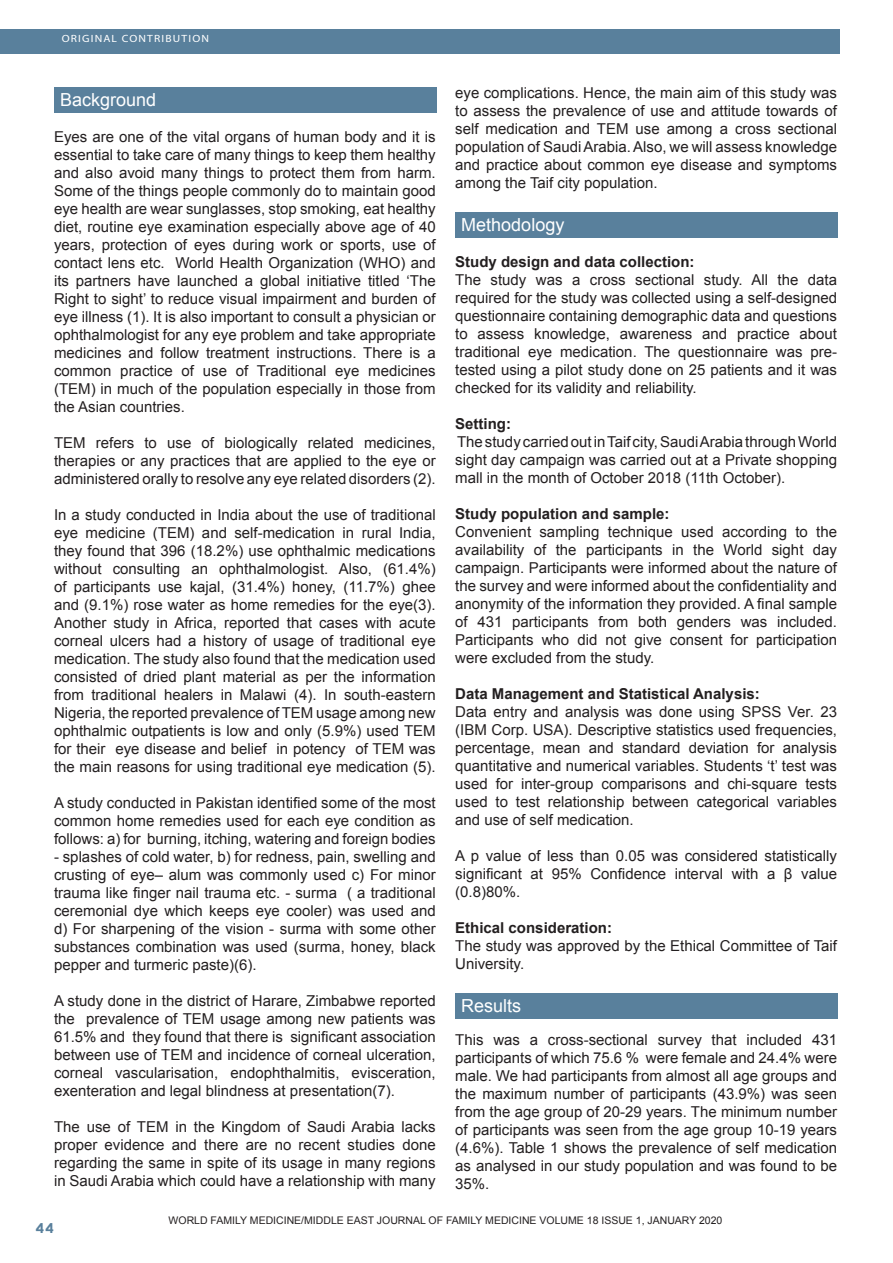
<style>
.page{position:relative;width:893px;height:1263px;background:#fff}
.page>*{position:absolute;margin:0;border:0;box-sizing:border-box;transform-origin:0 0}
.Footnote_Text{font:18px "Arial";color:#fff}
.Footnote_Text-2{font:15px/18px "Arial";color:#231f20;text-align:justify}
.Footnote_Text-3{font:700 15px "Arial";color:#231f20}
.t1{font:700 13.5px "Century Gothic";color:#59809c;scale:1.1 1}
.Footnote_Text-4{font:10.5px "Arial";color:#231f20}
.t2{font:10.5px "Myriad";letter-spacing:.1em;color:#fff;scale:1.1 1}
</style>
<div class="page">
<div style="left:0;top:30px;width:840px;height:24px;background:#59809c"></div>
<div style="left:54px;top:87px;width:382px;height:25px;background:#59809c"></div>
<div style="left:455px;top:212px;width:383px;height:25px;background:#59809c"></div>
<div style="left:455px;top:993px;width:383px;height:25px;background:#59809c"></div>
<p class="t2" style="left:62px;top:34px;width:135px">ORIGINAL CONTRIBUTION</p>
<p class="Footnote_Text-2" style="left:455px;top:84px;width:383px">eye complications. Hence, the main aim of this study was to assess the prevalence of use and attitude towards of self medication and TEM use among a cross sectional population of Saudi Arabia. Also, we will assess knowledge and practice about common eye disease and symptoms among the Taif city population.</p>
<p class="Footnote_Text" style="left:461px;top:213px;width:105px">Methodology</p>
<p class="Footnote_Text-3" style="left:455px;top:252px;width:241px">Study design and data collection:</p>
<p class="Footnote_Text-2" style="left:455px;top:271px;width:383px">The study was a cross sectional study. All the data required for the study was collected using a self-designed questionnaire containing demographic data and questions to assess knowledge, awareness and practice about traditional eye medication. The questionnaire was pre&shy;tested using a pilot study done on 25 patients and it was checked for its validity and reliability.</p>
<p class="Footnote_Text-3" style="left:455px;top:414px;width:57px">Setting:</p>
<p class="Footnote_Text-2" style="left:455px;top:433px;width:383px">The study carried out in Taif city, Saudi Arabia through World sight day campaign was carried out at a Private shopping mall in the month of October 2018 (11th October).</p>
<p class="Footnote_Text-3" style="left:455px;top:504px;width:216px">Study population and sample:</p>
<p class="Footnote_Text-2" style="left:455px;top:523px;width:383px">Convenient sampling technique used according to the availability of the participants in the World sight day campaign. Participants were informed about the nature of the survey and were informed about the confidentiality and anonymity of the information they provided. A final sample of 431 participants from both genders was included.<br>Participants who did not give consent for participation were excluded from the study.</p>
<p class="Footnote_Text-3" style="left:455px;top:684px;width:306px">Data Management and Statistical Analysis:</p>
<p class="Footnote_Text-2" style="left:455px;top:703px;width:383px">Data entry and analysis was done using SPSS Ver. 23 (IBM Corp. USA). Descriptive statistics used frequencies, percentage, mean and standard deviation for analysis quantitative and numerical variables. Students ‘t’ test was used for inter-group comparisons and chi-square tests used to test relationship between categorical variables and use of self medication.</p>
<p class="Footnote_Text-2" style="left:455px;top:847px;width:383px">A p value of less than 0.05 was considered statistically significant at 95% Confidence interval with a β value (0.8)80%.</p>
<p class="Footnote_Text-3" style="left:455px;top:918px;width:158px">Ethical consideration:</p>
<p class="Footnote_Text-2" style="left:455px;top:937px;width:383px">The study was approved by the Ethical Committee of Taif<br>University.</p>
<p class="Footnote_Text" style="left:461px;top:994px;width:62px">Results</p>
<p class="Footnote_Text-2" style="left:455px;top:1031px;width:383px">This was a cross-sectional survey that included 431 participants of which 75.6 % were female and 24.4% were male. We had participants from almost all age groups and the maximum number of participants (43.9%) was seen from the age group of 20-29 years. The minimum number of participants was seen from the age group 10-19 years (4.6%). Table 1 shows the prevalence of self medication as analysed in our study population and was found to be 35%.</p>
<p class="Footnote_Text-4" style="left:169px;top:1214px;width:555px">WORLD FAMILY MEDICINE/MIDDLE EAST JOURNAL OF FAMILY MEDICINE VOLUME 18 ISSUE 1, JANUARY 2020</p>
<p class="Footnote_Text" style="left:60px;top:88px;width:98px">Background</p>
<p class="Footnote_Text-2" style="left:54px;top:128px;width:383px">Eyes are one of the vital organs of human body and it is essential to take care of many things to keep them healthy and also avoid many things to protect them from harm.<br>Some of the things people commonly do to maintain good eye health are wear sunglasses, stop smoking, eat healthy diet, routine eye examination especially above age of 40 years, protection of eyes during work or sports, use of contact lens etc. World Health Organization (WHO) and its partners have launched a global initiative titled ‘The Right to sight’ to reduce visual impairment and burden of eye illness (1). It is also important to consult a physician or ophthalmologist for any eye problem and take appropriate medicines and follow treatment instructions. There is a common practice of use of Traditional eye medicines (TEM) in much of the population especially in those from the Asian countries.</p>
<p class="Footnote_Text-2" style="left:54px;top:434px;width:383px">TEM refers to use of biologically related medicines, therapies or any practices that are applied to the eye or administered orally to resolve any eye related disorders (2).</p>
<p class="Footnote_Text-2" style="left:54px;top:506px;width:383px">In a study conducted in India about the use of traditional eye medicine (TEM) and self-medication in rural India, they found that 396 (18.2%) use ophthalmic medications without consulting an ophthalmologist. Also, (61.4%) of participants use kajal, (31.4%) honey, (11.7%) ghee and (9.1%) rose water as home remedies for the eye(3).<br>Another study in Africa, reported that cases with acute corneal ulcers had a history of usage of traditional eye medication. The study also found that the medication used consisted of dried plant material as per the information from traditional healers in Malawi (4). In south-eastern Nigeria, the reported prevalence of TEM usage among new ophthalmic outpatients is low and only (5.9%) used TEM for their eye disease and belief in potency of TEM was the main reasons for using traditional eye medication (5).</p>
<p class="Footnote_Text-2" style="left:54px;top:794px;width:383px">A study conducted in Pakistan identified some of the most common home remedies used for each eye condition as follows: a) for burning, itching, watering and foreign bodies</p>
<p class="Footnote_Text-2" style="left:54px;top:848px;width:383px">- splashes of cold water, b) for redness, pain, swelling and crusting of eye– alum was commonly used c) For minor trauma like finger nail trauma etc. - surma ( a traditional ceremonial dye which keeps eye cooler) was used and d) For sharpening of the vision - surma with some other substances combination was used (surma, honey, black pepper and turmeric paste)(6).</p>
<p class="Footnote_Text-2" style="left:54px;top:992px;width:383px">A study done in the district of Harare, Zimbabwe reported the prevalence of TEM usage among new patients was 61.5% and they found that there is significant association between use of TEM and incidence of corneal ulceration, corneal vascularisation, endophthalmitis, evisceration, exenteration and legal blindness at presentation(7).</p>
<p class="Footnote_Text-2" style="left:54px;top:1118px;width:383px">The use of TEM in the Kingdom of Saudi Arabia lacks proper evidence and there are no recent studies done regarding the same in spite of its usage in many regions in Saudi Arabia which could have a relationship with many</p>
<p class="t1" style="left:36px;top:1217px;width:18px">44</p>
</div>
